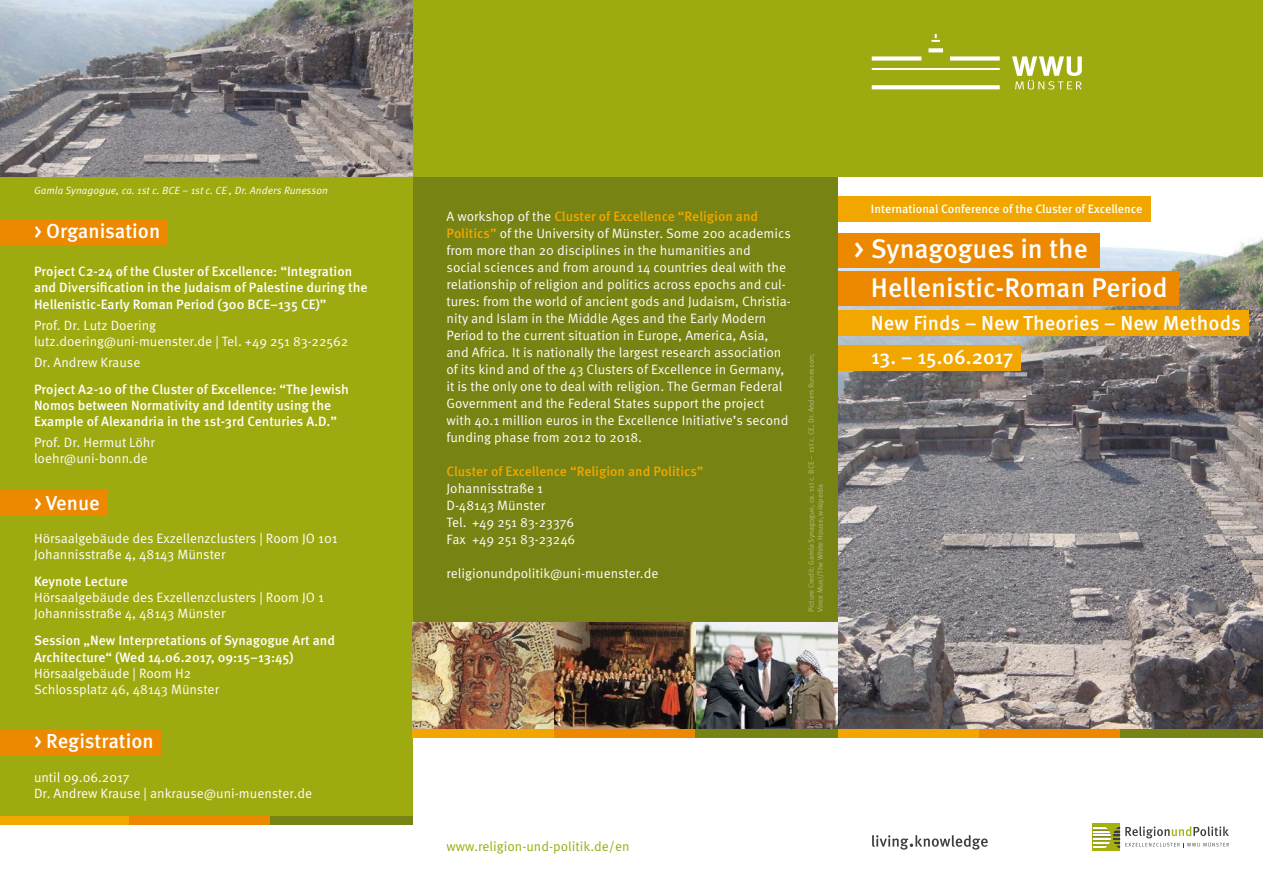
<style>
.page{position:relative;width:1263px;height:893px;background:#fff}
.page>*{position:absolute;margin:0;border:0;box-sizing:border-box;transform-origin:0 0}
.t1{font:500 27px/39px "Meta OT";color:#fff}
.t2{font:500 20.25px "Meta OT";color:#fff}
.t3{font:13.5px/17px "Meta OT";color:#fff}
.t4{font:500 13.5px/16.2px "Meta OT";color:#fff}
.t5{font:500 13.5px "Meta OT";color:#f1a700}
.t6{font:13.5px "Meta OT";color:#9eab10}
.t7{font:500 12px "Meta OT";color:#fff}
.t8{font:italic 10.5px "Meta OT";color:#fff}
.t9{font:7.5px/9px "Meta OT";color:#b8bb83}
.s1{font-weight:500;color:#f1a700}
</style>
<div class="page">
<img style="left:838px;top:233px;width:425px;height:496px">
<div style="left:827px;top:233px;width:272px;height:34px;background:#ec8900"></div>
<div style="left:822px;top:197px;width:328px;height:25px;background:#f1a700"></div>
<div style="left:827px;top:272px;width:352px;height:34px;background:#ec8900"></div>
<div style="left:820px;top:310px;width:429px;height:25px;background:#f1a700"></div>
<div style="left:830px;top:346px;width:190px;height:25px;background:#f1a700"></div>
<div style="left:0;top:0;width:838px;height:733px;background:#778313"></div>
<div style="left:0;top:0;width:412px;height:821px;background:#9eab10"></div>
<div style="left:0;top:0;width:1263px;height:176px;background:#9eab10"></div>
<div style="left:1093px;top:823px;width:27px;height:27px;background:#a4b10f"></div>
<svg style="left:1093px;top:826px;width:136px;height:22px"></svg>
<img style="left:696px;top:623px;width:142px;height:106px">
<img style="left:412px;top:623px;width:142px;height:106px">
<img style="left:554px;top:623px;width:142px;height:106px">
<div style="left:0;top:816px;width:129px;height:9px;background:#f1a700"></div>
<div style="left:129px;top:816px;width:141px;height:9px;background:#ec8900"></div>
<div style="left:270px;top:816px;width:142px;height:9px;background:#778313"></div>
<div style="left:412px;top:729px;width:142px;height:9px;background:#f1a700"></div>
<div style="left:554px;top:729px;width:142px;height:9px;background:#ec8900"></div>
<div style="left:696px;top:729px;width:142px;height:9px;background:#778313"></div>
<div style="left:838px;top:729px;width:141px;height:9px;background:#f1a700"></div>
<div style="left:979px;top:729px;width:142px;height:9px;background:#ec8900"></div>
<div style="left:1121px;top:729px;width:142px;height:9px;background:#778313"></div>
<svg style="left:872px;top:34px;width:210px;height:56px"></svg>
<svg style="left:872px;top:835px;width:116px;height:15px"></svg>
<div style="left:0;top:220px;width:167px;height:25px;background:#ec8900"></div>
<div style="left:0;top:491px;width:107px;height:25px;background:#ec8900"></div>
<div style="left:0;top:730px;width:161px;height:26px;background:#ec8900"></div>
<img style="left:0;top:0;width:412px;height:176px">
<p class="t8" style="left:34px;top:184px;width:295px">Gamla Synagogue, ca. 1st c. BCE – 1st c. CE , Dr. Anders Runesson</p>
<h2 class="t2" style="left:34px;top:219px;width:128px">&gt; Organisation</h2>
<p class="t4" style="left:34px;top:264px;width:335px">Project C2-24 of the Cluster of Excellence: “Integration and Diversification in the Judaism of Palestine during the<br>Hellenistic-Early Roman Period (300 BCE–135 CE)”</p>
<p class="t3" style="left:34px;top:317px;width:316px;line-height:16.2px">Prof. Dr. Lutz Doering<br>lutz.doering@uni-muenster.de | Tel. +49 251 83-22562</p>
<p class="t3" style="left:34px;top:354px;width:108px">Dr. Andrew Krause</p>
<p class="t4" style="left:34px;top:381px;width:316px">Project A2-10 of the Cluster of Excellence: “The Jewish<br>Nomos between Normativity and Identity using the<br>Example of Alexandria in the 1st-3rd Centuries A.D.”</p>
<p class="t3" style="left:34px;top:435px;width:122px;line-height:16.2px">Prof. Dr. Hermut Löhr loehr@uni-bonn.de</p>
<h2 class="t2" style="left:34px;top:491px;width:67px">&gt; Venue</h2>
<p class="t3" style="left:34px;top:530px;width:305px;line-height:16.2px">Hörsaalgebäude des Exzellenzclusters | Room JO 101<br>Johannisstraße 4, 48143 Münster</p>
<p class="t4" style="left:34px;top:573px;width:95px">Keynote Lecture</p>
<p class="t3" style="left:34px;top:589px;width:292px;line-height:16.2px">Hörsaalgebäude des Exzellenzclusters | Room JO 1<br>Johannisstraße 4, 48143 Münster</p>
<p class="t4" style="left:34px;top:633px;width:302px">Session „New Interpretations of Synagogue Art and<br>Architecture“ (Wed 14.06.2017, 09:15–13:45)</p>
<p class="t3" style="left:34px;top:665px;width:187px;line-height:16.2px">Hörsaalgebäude | Room H2<br>Schlossplatz 46, 48143 Münster</p>
<h2 class="t2" style="left:34px;top:729px;width:121px">&gt; Registration</h2>
<p class="t3" style="left:34px;top:769px;width:280px;line-height:16.2px">until 09.06.2017<br>Dr. Andrew Krause | ankrause@uni-muenster.de</p>
<p class="t3" style="left:446px;top:208px;width:346px">A workshop of the <span class="s1">Cluster of Excellence “Religion and Politics”</span> of the University of Münster. Some 200 academics from more than 20 disciplines in the humanities and<br>social sciences and from around 14 countries deal with the relationship of religion and politics across epochs and cul&shy;tures: from the world of ancient gods and Judaism, Christia&shy;nity and Islam in the Middle Ages and the Early Modern Period to the current situation in Europe, America, Asia, and Africa. It is nationally the largest research association of its kind and of the 43 Clusters of Excellence in Germany, it is the only one to deal with religion. The German Federal Government and the Federal States support the project with 40.1 million euros in the Excellence Initiative’s second funding phase from 2012 to 2018.</p>
<p class="t5" style="left:446px;top:463px;width:259px">Cluster of Excellence “Religion and Politics”</p>
<p class="t3" style="left:446px;top:480px;width:130px">Johannisstraße 1<br>D-48143 Münster<br>Tel. +49 251 83-23376<br>Fax +49 251 83-23246</p>
<p class="t3" style="left:446px;top:565px;width:213px">religionundpolitik@uni-muenster.de</p>
<p class="t9" style="left:807px;top:612px;width:260px;rotate:-90deg">Picture Credit: Gamla Synagogue, ca. 1st c. BCE – 1st c. CE, Dr. Anders Runesson;<br>Vince Musi/The White House, wikipedia</p>
<p class="t7" style="left:871px;top:202px;width:273px">International Conference of the Cluster of Excellence</p>
<h1 class="t1" style="left:871px;top:230px;width:298px;text-indent:-17px">&gt; Synagogues in the<br>Hellenistic-Roman Period</h1>
<h2 class="t2" style="left:871px;top:310px;width:371px">New Finds – New Theories – New Methods</h2>
<h2 class="t2" style="left:871px;top:344px;width:144px">13. – 15.06.2017</h2>
<p class="t6" style="left:446px;top:838px;width:185px">www.religion-und-politik.de/en</p>
</div>
